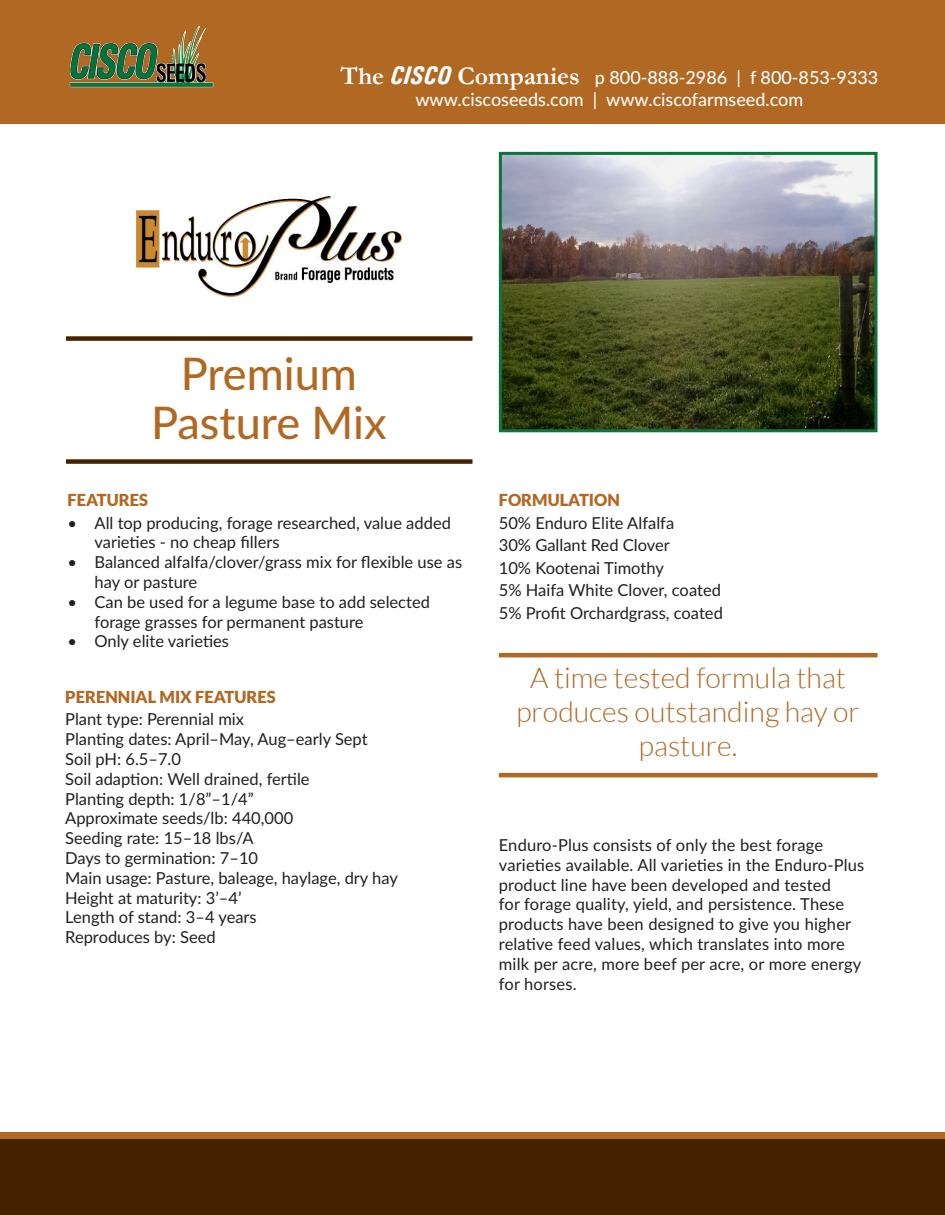
<style>
.page{position:relative;width:945px;height:1215px;background:#fff}
.page>*{position:absolute;margin:0;border:0;box-sizing:border-box;transform-origin:0 0}
.t1{font:500 45px/49.5px "Lato";color:#b16823;text-align:center}
.t2{font:300 28.5px/34.2px "Lato";color:#b16823;text-align:center}
.t3{font:500 18px "Lato";color:#fff}
.t4{font:16.5px/19.8px "Lato";color:#231f20}
.t5{font:900 16.5px "Lato";color:#b16823}
.s1{font-family:"Garamond";font-weight:700;font-size:25.5px}
.s2{font-family:"Univers Condensed";font-weight:700;font-style:italic;font-size:25.5px}
</style>
<div class="page">
<img style="left:136px;top:197px;width:266px;height:99px">
<div style="left:0;top:1132px;width:945px;height:52px;background:#b16823"></div>
<div style="left:0;top:0;width:945px;height:124px;background:#b16823"></div>
<div style="left:0;top:1139px;width:945px;height:76px;background:#472200"></div>
<img style="left:69px;top:26px;width:145px;height:62px">
<img style="left:503px;top:156px;width:371px;height:272px">
<div style="left:499px;top:152px;width:379px;height:280px;border:3px solid #10733b"></div>
<div style="left:66px;top:336px;width:406px;height:5px;background:#472200"></div>
<div style="left:66px;top:459px;width:406px;height:5px;background:#472200"></div>
<hr style="left:499px;top:653px;width:378px;height:4px;background:#b16823">
<hr style="left:499px;top:773px;width:378px;height:4px;background:#b16823">
<p class="t3" style="left:340px;top:65px;width:540px"><span class="s1">The</span> <span class="s2">CISCO</span> <span class="s1">Companies</span> p 800-888-2986 | f 800-853-9333</p>
<p class="t3" style="left:415px;top:87px;width:389px">www.ciscoseeds.com | www.ciscofarmseed.com</p>
<p class="t1" style="left:151px;top:347px;width:237px">Premium<br>Pasture Mix</p>
<p class="t5" style="left:68px;top:490px;width:82px">FEATURES</p>
<p class="t4" style="left:94px;top:512px;width:358px;text-indent:-27px">• All top producing, forage researched, value added varieties - no cheap fillers</p>
<p class="t4" style="left:94px;top:552px;width:369px;text-indent:-27px">• Balanced alfalfa/clover/grass mix for flexible use as hay or pasture</p>
<p class="t4" style="left:94px;top:591px;width:337px;text-indent:-27px">• Can be used for a legume base to add selected forage grasses for permanent pasture</p>
<p class="t4" style="left:68px;top:631px;width:163px">• Only elite varieties</p>
<p class="t5" style="left:65px;top:687px;width:212px">PERENNIAL MIX FEATURES</p>
<p class="t4" style="left:65px;top:709px;width:180px">Plant type: Perennial mix</p>
<p class="t4" style="left:65px;top:729px;width:304px">Planting dates: April–May, Aug–early Sept</p>
<p class="t4" style="left:65px;top:748px;width:117px">Soil pH: 6.5–7.0</p>
<p class="t4" style="left:65px;top:768px;width:246px">Soil adaption: Well drained, fertile</p>
<p class="t4" style="left:65px;top:788px;width:190px">Planting depth: 1/8”–1/4”</p>
<p class="t4" style="left:65px;top:808px;width:230px">Approximate seeds/lb: 440,000</p>
<p class="t4" style="left:65px;top:828px;width:190px">Seeding rate: 15–18 lbs/A</p>
<p class="t4" style="left:65px;top:847px;width:194px">Days to germination: 7–10</p>
<p class="t4" style="left:65px;top:867px;width:334px">Main usage: Pasture, baleage, haylage, dry hay</p>
<p class="t4" style="left:65px;top:887px;width:178px">Height at maturity: 3’–4’</p>
<p class="t4" style="left:65px;top:907px;width:193px">Length of stand: 3–4 years</p>
<p class="t4" style="left:65px;top:927px;width:152px">Reproduces by: Seed</p>
<p class="t5" style="left:499px;top:490px;width:123px">FORMULATION</p>
<p class="t4" style="left:499px;top:512px;width:177px">50% Enduro Elite Alfalfa</p>
<p class="t4" style="left:499px;top:534px;width:172px">30% Gallant Red Clover</p>
<p class="t4" style="left:499px;top:557px;width:167px">10% Kootenai Timothy</p>
<p class="t4" style="left:499px;top:579px;width:224px">5% Haifa White Clover, coated</p>
<p class="t4" style="left:499px;top:602px;width:226px">5% Profit Orchardgrass, coated</p>
<p class="t2" style="left:516px;top:661px;width:345px">A time tested formula that produces outstanding hay or pasture.</p>
<p class="t4" style="left:499px;top:834px;width:367px">Enduro-Plus consists of only the best forage varieties available. All varieties in the Enduro-Plus product line have been developed and tested<br>for forage quality, yield, and persistence. These products have been designed to give you higher relative feed values, which translates into more milk per acre, more beef per acre, or more energy for horses.</p>
</div>
